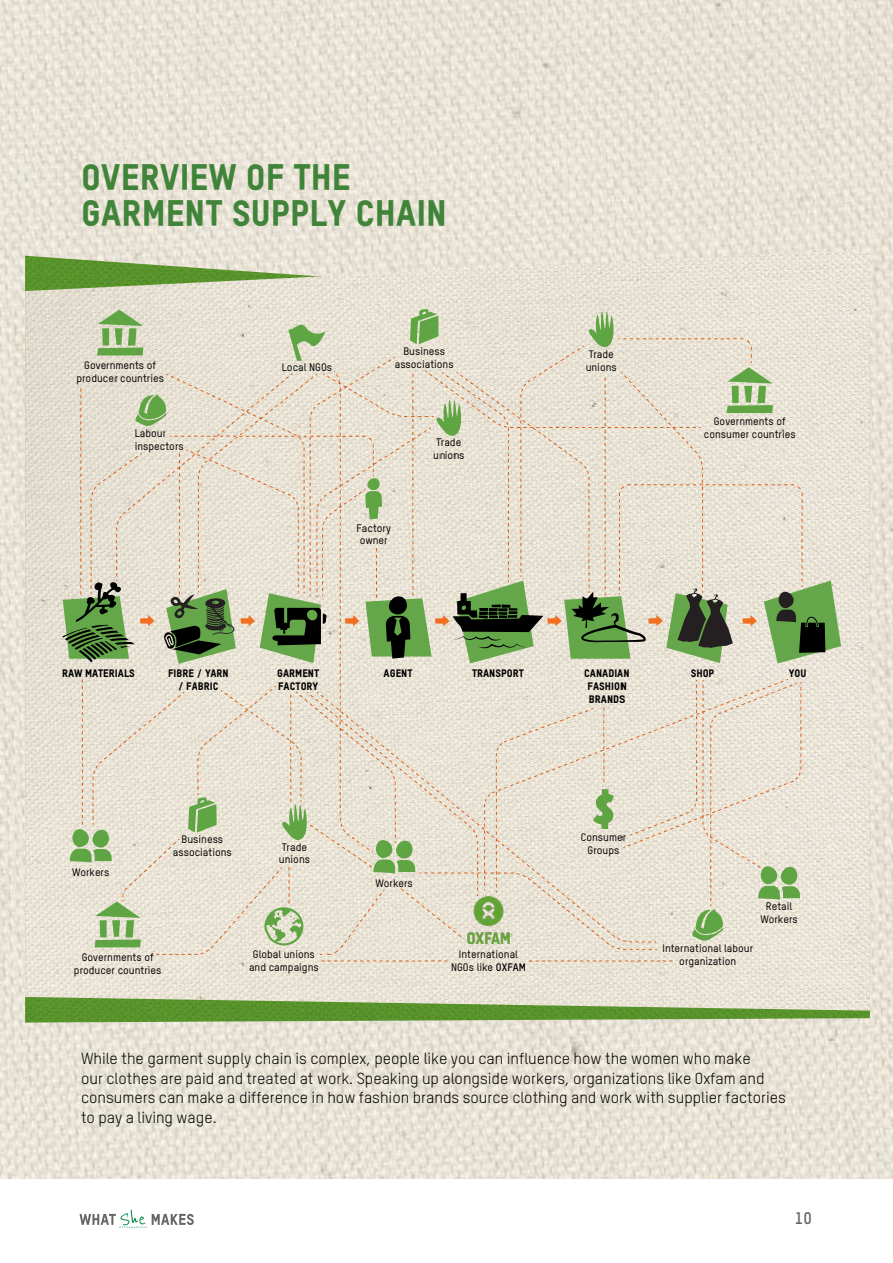
<style>
.page{position:relative;width:893px;height:1263px;background:#fff}
.page>*{position:absolute;margin:0;border:0;box-sizing:border-box;transform-origin:0 0}
.head{font:36px/36.2px "Oxfam TSTARPRO Headline";color:#408439}
.t1{font:700 16.5px "Oxfam TSTARPRO";color:#656565}
.body{font:15.75px/19.5px "Oxfam TSTARPRO";color:#000}
.t2{font:500 10.65px/12.9px "Oxfam TSTARPRO";color:#000;text-align:center}
.t3{font:10.65px/12.9px "Oxfam TSTARPRO Headline";color:#000;text-align:center}
.s1{font-weight:700}
</style>
<div class="page">
<svg style="left:80px;top:1209px;width:114px;height:19px"></svg>
<img style="left:0;top:0;width:893px;height:1178px">
<img style="left:25px;top:252px;width:845px;height:759px">
<svg style="left:62px;top:309px;width:779px;height:652px;background:#dad8c5"></svg>
<img style="left:467px;top:896px;width:43px;height:47px">
<p class="head" style="left:81px;top:156px;width:367px">OVERVIEW OF THE<br>GARMENT SUPPLY CHAIN</p>
<p class="t2" style="left:76px;top:358px;width:89px">Governments of producer countries</p>
<p class="t2" style="left:282px;top:360px;width:52px">Local NGOs</p>
<p class="t2" style="left:395px;top:344px;width:60px">Business associations</p>
<p class="t2" style="left:586px;top:347px;width:33px;text-align:left">Trade unions</p>
<p class="t2" style="left:714px;top:414px;width:73px">Governments of</p>
<p class="t2" style="left:135px;top:426px;width:33px">Labour</p>
<p class="t2" style="left:704px;top:427px;width:93px">consumer countries</p>
<p class="t2" style="left:135px;top:438px;width:50px">inspectors</p>
<p class="t2" style="left:433px;top:435px;width:33px;text-align:left">Trade unions</p>
<p class="t2" style="left:357px;top:520px;width:36px;text-align:left">Factory owner</p>
<p class="t3" style="left:62px;top:666px;width:74px">RAW MATERIALS</p>
<p class="t3" style="left:168px;top:666px;width:62px">FIBRE / YARN / FABRIC</p>
<p class="t3" style="left:277px;top:666px;width:44px">GARMENT</p>
<p class="t3" style="left:691px;top:666px;width:25px">SHOP</p>
<p class="t3" style="left:789px;top:666px;width:19px">YOU</p>
<p class="t3" style="left:278px;top:679px;width:42px">FACTORY</p>
<p class="t3" style="left:384px;top:666px;width:31px">AGENT</p>
<p class="t3" style="left:472px;top:666px;width:53px">TRANSPORT</p>
<p class="t3" style="left:584px;top:666px;width:47px">CANADIAN<br>FASHION<br>BRANDS</p>
<p class="t2" style="left:72px;top:865px;width:39px">Workers</p>
<p class="t2" style="left:173px;top:832px;width:60px">Business associations</p>
<p class="t2" style="left:279px;top:839px;width:33px;text-align:left">Trade unions</p>
<p class="t2" style="left:74px;top:949px;width:89px">Governments of producer countries</p>
<p class="t2" style="left:249px;top:947px;width:71px">Global unions and campaigns</p>
<p class="t2" style="left:376px;top:875px;width:39px">Workers</p>
<p class="t2" style="left:581px;top:830px;width:47px">Consumer<br>Groups</p>
<p class="t2" style="left:760px;top:899px;width:39px">Retail<br>Workers</p>
<p class="t2" style="left:451px;top:947px;width:76px">International<br>NGOs like <span class="s1">OXFAM</span></p>
<p class="t2" style="left:662px;top:941px;width:92px">International labour organization</p>
<p class="body" style="left:81px;top:1047px;width:706px">While the garment supply chain is complex, people like you can influence how the women who make<br>our clothes are paid and treated at work. Speaking up alongside workers, organizations like Oxfam and consumers can make a difference in how fashion brands source clothing and work with supplier factories to pay a living wage.</p>
<h2 class="t1" style="left:795px;top:1206px;width:19px">10</h2>
</div>
